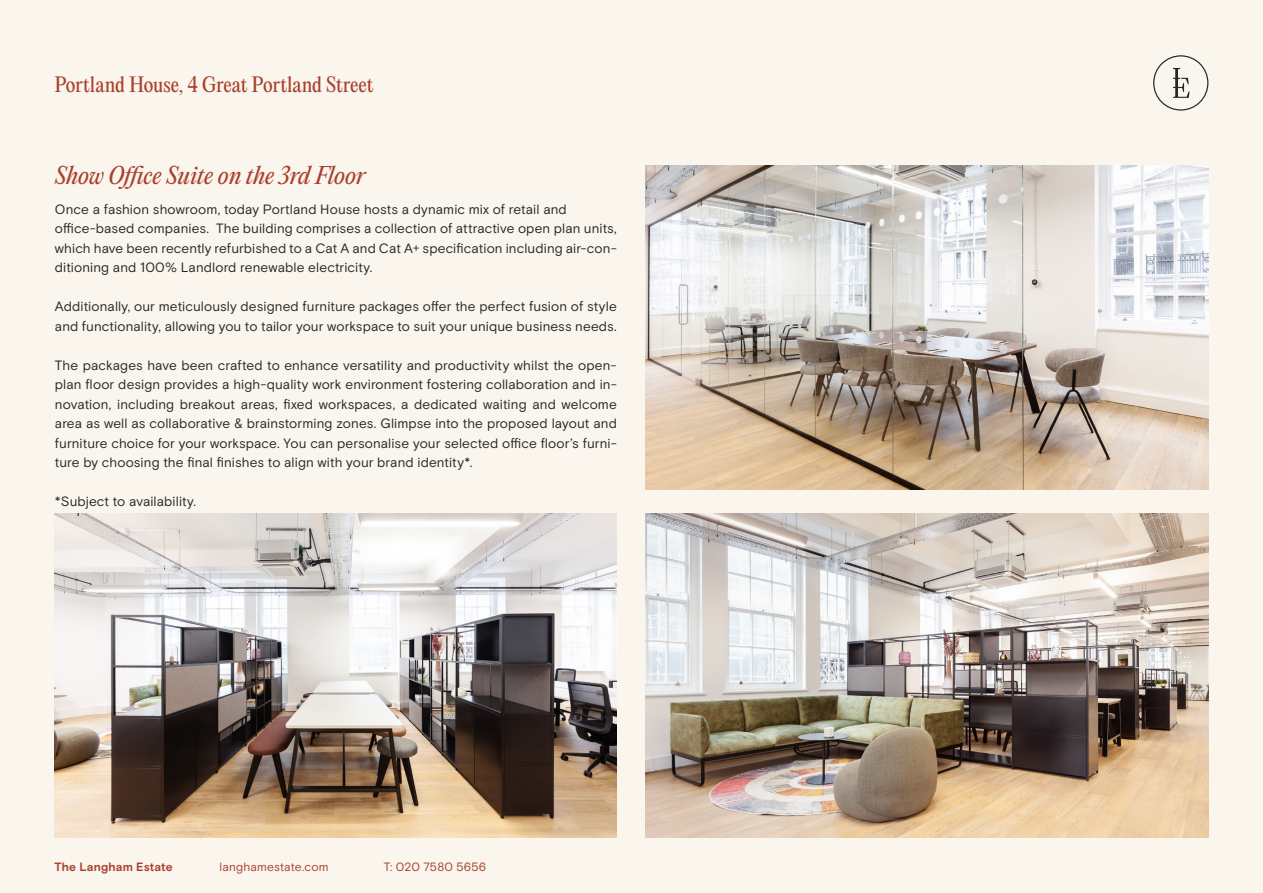
<style>
.page{position:relative;width:1263px;height:893px;background:#faf5ed}
.page>*{position:absolute;margin:0;border:0;box-sizing:border-box;transform-origin:0 0}
.Body_L{font:italic 22.5px "PP Editorial New";color:#a9402c}
.LARGE_STATEMENT_CHARCOAL{font:19.5px "PP Editorial New";letter-spacing:-.005em;color:#a9402c}
.PG_Title{font:13.5px/19.5px "Basis Grotesque Pro";letter-spacing:.01em;color:#262726;text-align:justify}
.LARGE_STATEMENT_CHARCOAL-2{font:12px "Basis Grotesque Pro";letter-spacing:.01em;color:#a9402c}
.LARGE_STATEMENT_CHARCOAL-3{font:700 12px "Basis Grotesque Pro";letter-spacing:.015em;color:#a9402c}
</style>
<div class="page">
<img style="left:646px;top:166px;width:562px;height:324px">
<img style="left:55px;top:514px;width:561px;height:324px">
<img style="left:646px;top:514px;width:562px;height:324px">
<svg style="left:1153px;top:55px;width:55px;height:56px"></svg>
<p class="LARGE_STATEMENT_CHARCOAL" style="left:55px;top:71px;width:320px">Portland House, 4 Great Portland Street</p>
<p class="Body_L" style="left:55px;top:160px;width:312px">Show Office Suite on the 3rd Floor</p>
<p class="PG_Title" style="left:55px;top:200px;width:513px">Once a fashion showroom, today Portland House hosts a dynamic mix of retail and</p>
<p class="PG_Title" style="left:55px;top:219px;width:563px">office-based companies. The building comprises a collection of attractive open plan units, which have been recently refurbished to a Cat A and Cat A+ specification including air-con&shy;ditioning and 100% Landlord renewable electricity.</p>
<p class="PG_Title" style="left:55px;top:297px;width:563px">Additionally, our meticulously designed furniture packages offer the perfect fusion of style and functionality, allowing you to tailor your workspace to suit your unique business needs.</p>
<p class="PG_Title" style="left:55px;top:356px;width:563px">The packages have been crafted to enhance versatility and productivity whilst the open&shy;plan floor design provides a high-quality work environment fostering collaboration and in&shy;novation, including breakout areas, fixed workspaces, a dedicated waiting and welcome area as well as collaborative &amp; brainstorming zones. Glimpse into the proposed layout and furniture choice for your workspace. You can personalise your selected office floor’s furni&shy;ture by choosing the final finishes to align with your brand identity*.</p>
<p class="PG_Title" style="left:55px;top:492px;width:143px">*Subject to availability.</p>
<p class="LARGE_STATEMENT_CHARCOAL-3" style="left:55px;top:860px;width:120px">The Langham Estate</p>
<p class="LARGE_STATEMENT_CHARCOAL-2" style="left:220px;top:860px;width:110px">langhamestate.com</p>
<p class="LARGE_STATEMENT_CHARCOAL-2" style="left:384px;top:860px;width:104px">T: 020 7580 5656</p>
</div>
